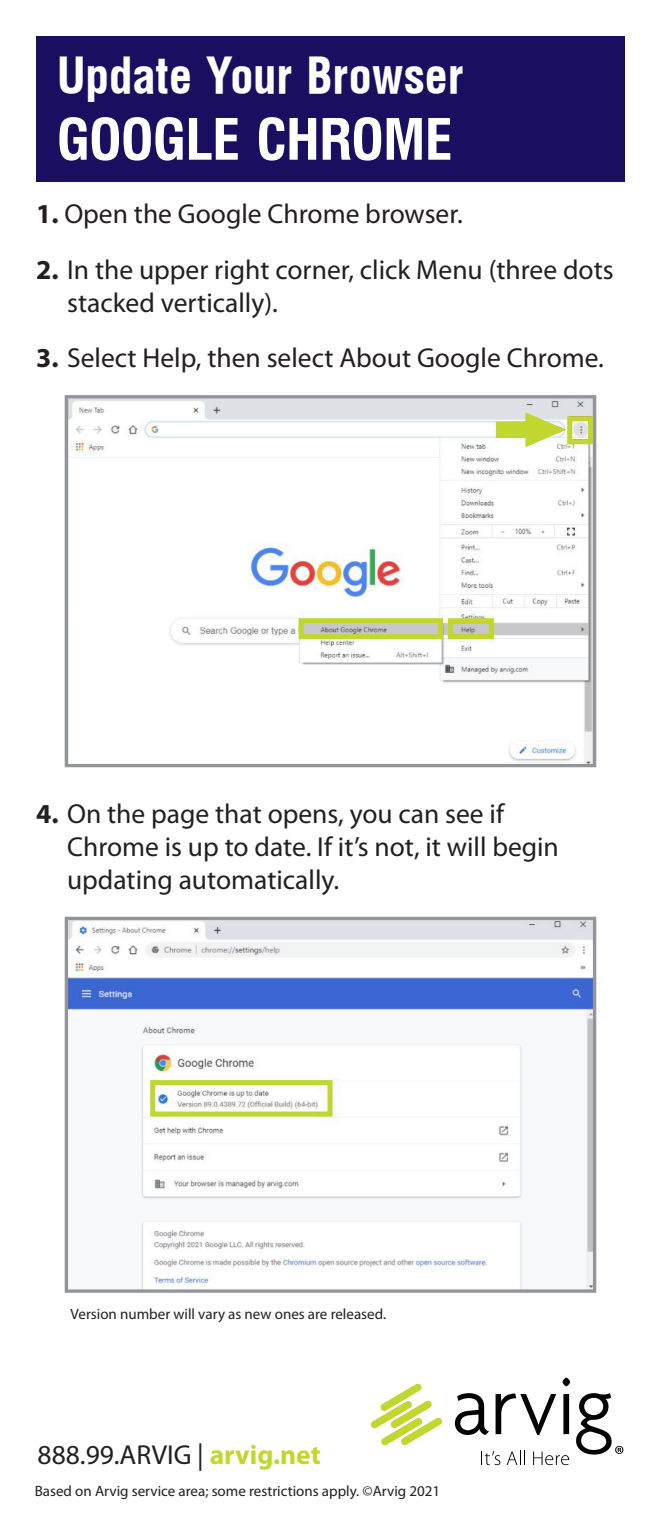
<style>
.page{position:relative;width:661px;height:1530px;background:#fff}
.page>*{position:absolute;margin:0;border:0;box-sizing:border-box;transform-origin:0 0}
.t1{font:700 55.75px "Triumvirate Condensed";letter-spacing:-.01em;color:#fff}
.t2{font:700 47.75px "Triumvirate Condensed";letter-spacing:-.005em;color:#fff}
.Paragraph_Style_4{font:27.5px/33px "Myriad Pro";color:#231f20}
.t3{font:15px "Myriad Pro";color:#231f20}
.s1{font-weight:700}
.s2{font-weight:700;color:#c1d72f}
</style>
<div class="page">
<div style="left:36px;top:36px;width:588px;height:146px;background:#1a0e60"></div>
<svg style="left:370px;top:1383px;width:72px;height:63px"></svg>
<svg style="left:454px;top:1393px;width:34px;height:42px"></svg>
<svg style="left:495px;top:1394px;width:60px;height:41px"></svg>
<svg style="left:562px;top:1378px;width:7px;height:56px"></svg>
<svg style="left:481px;top:1451px;width:19px;height:14px"></svg>
<svg style="left:506px;top:1451px;width:15px;height:14px"></svg>
<svg style="left:533px;top:1451px;width:35px;height:14px"></svg>
<svg style="left:576px;top:1393px;width:47px;height:62px"></svg>
<img style="left:69px;top:399px;width:522px;height:364px">
<div style="left:65px;top:395px;width:530px;height:372px;border:3px solid #939598"></div>
<div style="left:566px;top:416px;width:26px;height:28px;border:5px solid #c1d72f"></div>
<div style="left:298px;top:618px;width:144px;height:21px;border:5px solid #c1d72f"></div>
<div style="left:447px;top:618px;width:46px;height:21px;border:5px solid #c1d72f"></div>
<svg style="left:494px;top:410px;width:75px;height:39px"></svg>
<img style="left:69px;top:921px;width:522px;height:368px">
<div style="left:65px;top:917px;width:530px;height:376px;border:3px solid #939598"></div>
<div style="left:150px;top:1080px;width:182px;height:37px;border:5px solid #c1d72f"></div>
<p class="t2" style="left:57px;top:44px;width:408px">Update Your Browser</p>
<p class="t1" style="left:57px;top:103px;width:397px">GOOGLE CHROME</p>
<p class="Paragraph_Style_4" style="left:36px;top:197px;width:428px"><span class="s1">1.</span> Open the Google Chrome browser.</p>
<p class="Paragraph_Style_4" style="left:67px;top:252px;width:547px;text-indent:-31px"><span class="s1">2.</span> In the upper right corner, click Menu (three dots stacked vertically).</p>
<p class="Paragraph_Style_4" style="left:36px;top:341px;width:569px"><span class="s1">3.</span> Select Help, then select About Google Chrome.</p>
<p class="Paragraph_Style_4" style="left:67px;top:797px;width:493px;text-indent:-31px"><span class="s1">4.</span> On the page that opens, you can see if<br>Chrome is up to date. If it’s not, it will begin updating automatically.</p>
<p class="t3" style="left:71px;top:1305px;width:317px">Version number will vary as new ones are released.</p>
<p class="Paragraph_Style_4" style="left:38px;top:1438px;width:284px">888.99.ARVIG | <span class="s2">arvig.net</span></p>
<p class="t3" style="left:35px;top:1482px;width:407px">Based on Arvig service area; some restrictions apply. ©Arvig 2021</p>
</div>
